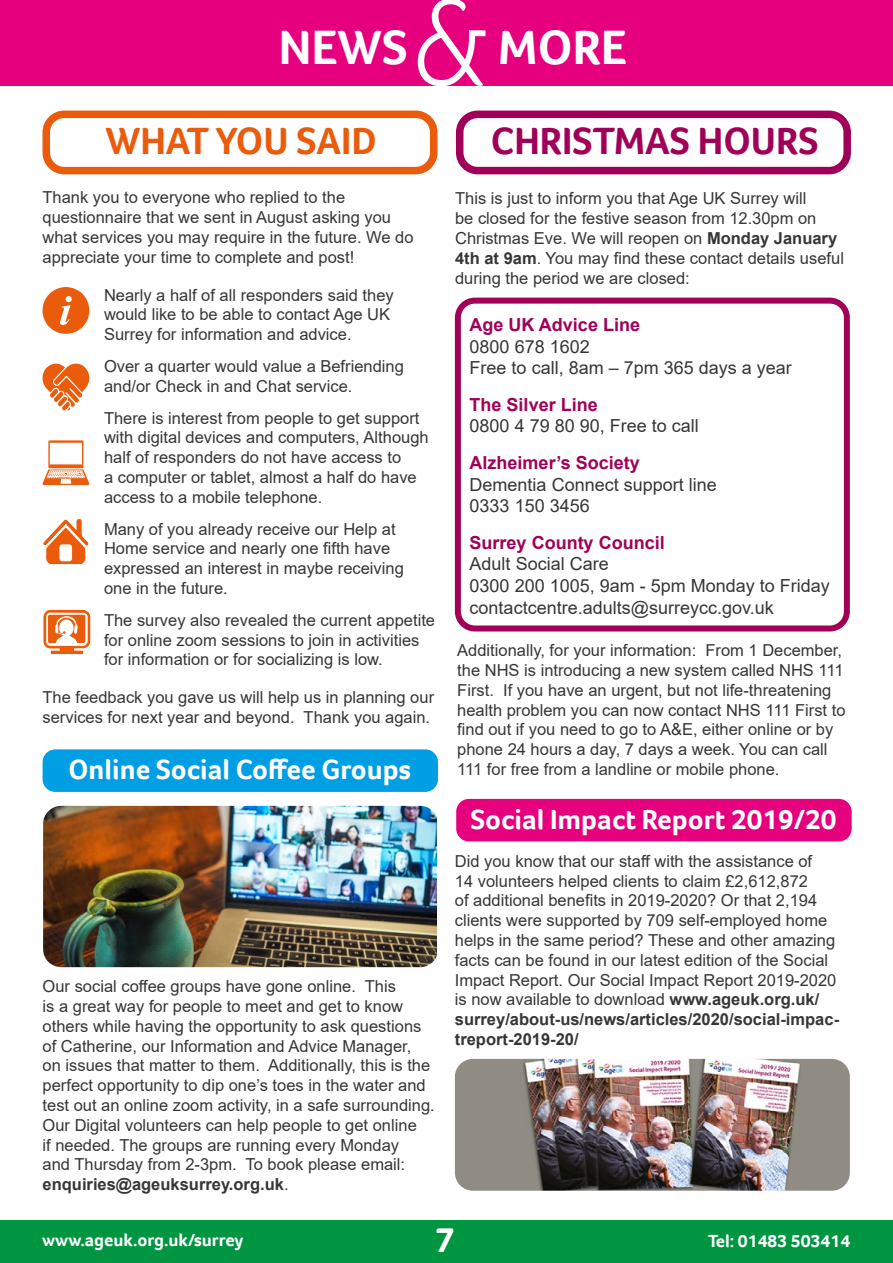
<style>
.page{position:relative;width:893px;height:1263px;background:#fff}
.page>*{position:absolute;margin:0;border:0;box-sizing:border-box;transform-origin:0 0}
.t1{font:300 127.5px "Foco";color:#fff;scale:.9 1}
.t2{font:700 49.5px "Foco";color:#fff}
.t3{font:700 39px "Foco";color:#a00057}
.t4{font:700 39px "Foco";color:#ea5b0b}
.t5{font:700 36px "Foco";color:#fff}
.t6{font:700 28.5px "Foco";color:#fff}
.t7{font:18px/21.6px "Arial";color:#363636}
.t8{font:700 18px "Arial";color:#a00057}
.t9{font:700 18px "Foco";color:#fff}
.t10{font:16.5px/19.8px "Arial";color:#363636}
.t11{font:700 16.5px "Arial";color:#363636}
.s1{font-weight:700}
</style>
<div class="page">
<div style="left:0;top:0;width:893px;height:85px;background:#e6007d"></div>
<div style="left:0;top:1220px;width:893px;height:43px;background:#009641"></div>
<div style="left:43px;top:111px;width:394px;height:63px;border:8px solid #ea5b0b;border-radius:18px"></div>
<div style="left:42px;top:287px;width:47px;height:47px;background:#ea5b0b;border-radius:50%"></div>
<svg style="left:60px;top:296px;width:12px;height:29px"></svg>
<svg style="left:43px;top:518px;width:46px;height:47px"></svg>
<svg style="left:42px;top:363px;width:48px;height:48px"></svg>
<svg style="left:43px;top:610px;width:47px;height:44px"></svg>
<svg style="left:42px;top:440px;width:48px;height:45px"></svg>
<div style="left:456px;top:111px;width:395px;height:63px;border:8px solid #a00057;border-radius:18px"></div>
<div style="left:43px;top:749px;width:395px;height:43px;background:#009fe3;border-radius:13px"></div>
<img style="left:43px;top:806px;width:394px;height:161px">
<div style="left:455px;top:298px;width:395px;height:333px;border:6px solid #a00057;border-radius:17px"></div>
<div style="left:456px;top:799px;width:396px;height:42px;background:#e6007d;border-radius:13px"></div>
<img style="left:455px;top:1059px;width:395px;height:132px">
<h2 class="t2" style="left:279px;top:14px;width:130px">NEWS</h2>
<h1 class="t1" style="left:411px;top:-42px;width:88px">&amp;</h1>
<h2 class="t2" style="left:498px;top:14px;width:130px">MORE</h2>
<h3 class="t4" style="left:105px;top:115px;width:273px">WHAT YOU SAID</h3>
<h3 class="t3" style="left:491px;top:115px;width:329px">CHRISTMAS HOURS</h3>
<p class="t10" style="left:455px;top:189px;width:390px">This is just to inform you that Age UK Surrey will<br>be closed for the festive season from 12.30pm on Christmas Eve. We will reopen on <span class="s1">Monday January 4th at 9am</span>. You may find these contact details useful during the period we are closed:</p>
<p class="t10" style="left:43px;top:188px;width:373px">Thank you to everyone who replied to the questionnaire that we sent in August asking you what services you may require in the future. We do appreciate your time to complete and post!</p>
<p class="t10" style="left:104px;top:285px;width:291px">Nearly a half of all responders said they would like to be able to contact Age UK<br>Surrey for information and advice.</p>
<p class="t10" style="left:104px;top:356px;width:301px">Over a quarter would value a Befriending and/or Check in and Chat service.</p>
<p class="t10" style="left:104px;top:408px;width:326px">There is interest from people to get support with digital devices and computers, Although half of responders do not have access to<br>a computer or tablet, almost a half do have access to a mobile telephone.</p>
<p class="t10" style="left:104px;top:519px;width:301px">Many of you already receive our Help at Home service and nearly one fifth have expressed an interest in maybe receiving one in the future.</p>
<p class="t10" style="left:104px;top:610px;width:333px">The survey also revealed the current appetite for online zoom sessions to join in activities for information or for socializing is low.</p>
<p class="t10" style="left:43px;top:687px;width:393px">The feedback you gave us will help us in planning our services for next year and beyond. Thank you again.</p>
<p class="t8" style="left:470px;top:312px;width:172px">Age UK Advice Line</p>
<p class="t7" style="left:470px;top:335px;width:324px">0800 678 1602<br>Free to call, 8am – 7pm 365 days a year</p>
<p class="t8" style="left:470px;top:392px;width:130px">The Silver Line</p>
<p class="t7" style="left:470px;top:415px;width:231px">0800 4 79 80 90, Free to call</p>
<p class="t8" style="left:470px;top:450px;width:172px">Alzheimer’s Society</p>
<p class="t7" style="left:470px;top:473px;width:249px">Dementia Connect support line<br>0333 150 3456</p>
<p class="t8" style="left:470px;top:530px;width:197px">Surrey County Council</p>
<p class="t7" style="left:470px;top:553px;width:362px">Adult Social Care<br>0300 200 1005, 9am - 5pm Monday to Friday contactcentre.adults@surreycc.gov.uk</p>
<p class="t10" style="left:457px;top:640px;width:390px">Additionally, for your information: From 1 December, the NHS is introducing a new system called NHS 111<br>First. If you have an urgent, but not life-threatening health problem you can now contact NHS 111 First to find out if you need to go to A&amp;E, either online or by phone 24 hours a day, 7 days a week. You can call 111 for free from a landline or mobile phone.</p>
<h3 class="t6" style="left:69px;top:751px;width:344px">Online Social Coffee Groups</h3>
<p class="t10" style="left:43px;top:976px;width:394px">Our social coffee groups have gone online. This<br>is a great way for people to meet and get to know others while having the opportunity to ask questions of Catherine, our Information and Advice Manager,<br>on issues that matter to them. Additionally, this is the perfect opportunity to dip one’s toes in the water and test out an online zoom activity, in a safe surrounding.<br>Our Digital volunteers can help people to get online<br>if needed. The groups are running every Monday<br>and Thursday from 2-3pm. To book please email: <span class="s1">enquiries@ageuksurrey.org.uk</span>.</p>
<h3 class="t6" style="left:470px;top:800px;width:367px">Social Impact Report 2019/20</h3>
<p class="t10" style="left:455px;top:851px;width:386px">Did you know that our staff with the assistance of<br>14 volunteers helped clients to claim £2,612,872<br>of additional benefits in 2019-2020? Or that 2,194 clients were supported by 709 self-employed home helps in the same period? These and other amazing facts can be found in our latest edition of the Social Impact Report. Our Social Impact Report 2019-2020 is now available to download <span class="s1">www.ageuk.org.uk/ surrey/about-us/news/articles/2020/social-impac&shy;treport-2019-20/</span></p>
<p class="t10" style="left:642px;top:851px;width:6px">f</p>
<p class="t10" style="left:654px;top:931px;width:189px">These and other amazing</p>
<p class="t11" style="left:835px;top:1008px;width:12px">t-</p>
<p class="t11" style="left:456px;top:1028px;width:120px">report-2019-20/</p>
<p class="t9" style="left:42px;top:1228px;width:203px">www.ageuk.org.uk/surrey</p>
<h3 class="t5" style="left:435px;top:1216px;width:21px">7</h3>
<p class="t9" style="left:708px;top:1229px;width:144px">Tel: 01483 503414</p>
</div>
